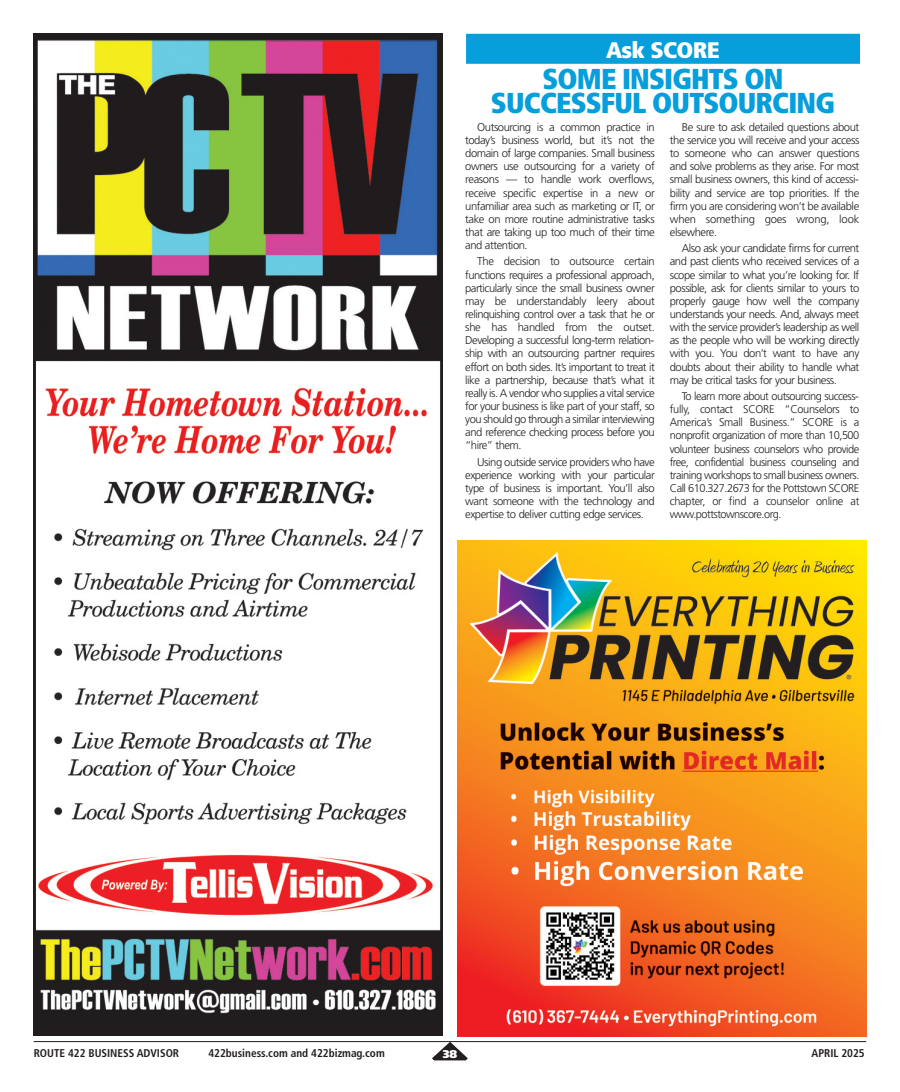
<style>
.page{position:relative;width:900px;height:1092px;background:#fff}
.page>*{position:absolute;margin:0;border:0;box-sizing:border-box;transform-origin:0 0}
.t1{font:900 condensed 28.75px/23.8px "Frutiger";letter-spacing:-.03em;color:#069edb;text-align:center}
.t2{font:900 condensed 22.5px "Frutiger";letter-spacing:-.03em;color:#fff;scale:1.07 1}
.t3{font:300 11.25px/13.1px "Frutiger";letter-spacing:-.04em;color:#231f20;text-align:justify}
.t4{font:700 condensed 11.25px "Frutiger";color:#231f20}
.t5{font:900 11.25px "Frutiger";color:#fff}
</style>
<div class="page">
<hr style="left:34px;top:1041px;width:832px;height:1px;background:#231f20">
<svg style="left:432px;top:1041px;width:36px;height:19px"></svg>
<img style="left:34px;top:34px;width:408px;height:1001px">
<div style="left:466px;top:34px;width:394px;height:30px;background:#069edb"></div>
<img style="left:458px;top:541px;width:408px;height:495px">
<h2 class="t2" style="left:606px;top:41px;width:108px">Ask SCORE</h2>
<h1 class="t1" style="left:491px;top:69px;width:346px">SOME INSIGHTS ON<br>SUCCESSFUL OUTSOURCING</h1>
<p class="t3" style="left:465px;top:121px;width:191px;text-indent:12px">Outsourcing is a common practice in today’s business world, but it’s not the domain of large companies. Small business owners use outsourcing for a variety of reasons — to handle work overflows, receive specific expertise in a new or unfamiliar area such as marketing or IT, or take on more routine administrative tasks that are taking up too much of their time and attention.</p>
<p class="t3" style="left:465px;top:256px;width:191px;text-indent:12px">The decision to outsource certain functions requires a professional approach, particularly since the small business owner may be understandably leery about relinquishing control over a task that he or she has handled from the outset.<br>Developing a successful long-term relation&shy;ship with an outsourcing partner requires effort on both sides. It’s important to treat it like a partnership, because that’s what it really is. A vendor who supplies a vital service for your business is like part of your staff, so you should go through a similar interviewing and reference checking process before you “hire” them.</p>
<p class="t3" style="left:465px;top:456px;width:191px;text-indent:12px">Using outside service providers who have experience working with your particular type of business is important. You’ll also want someone with the technology and expertise to deliver cutting edge services.</p>
<p class="t3" style="left:670px;top:121px;width:191px;text-indent:12px">Be sure to ask detailed questions about the service you will receive and your access to someone who can answer questions and solve problems as they arise. For most small business owners, this kind of accessi&shy;bility and service are top priorities. If the firm you are considering won’t be available when something goes wrong, look elsewhere.</p>
<p class="t3" style="left:670px;top:243px;width:191px;text-indent:12px">Also ask your candidate firms for current and past clients who received services of a scope similar to what you’re looking for. If possible, ask for clients similar to yours to properly gauge how well the company understands your needs. And, always meet with the service provider’s leadership as well as the people who will be working directly with you. You don’t want to have any doubts about their ability to handle what may be critical tasks for your business.</p>
<p class="t3" style="left:670px;top:390px;width:191px;text-indent:12px">To learn more about outsourcing success&shy;fully, contact SCORE “Counselors to America’s Small Business.” SCORE is a nonprofit organization of more than 10,500 volunteer business counselors who provide free, confidential business counseling and training workshops to small business owners.<br>Call 610.327.2673 for the Pottstown SCORE chapter, or find a counselor online at www.pottstownscore.org.</p>
<p class="t4" style="left:34px;top:1048px;width:147px">ROUTE 422 BUSINESS ADVISOR</p>
<p class="t4" style="left:208px;top:1048px;width:178px">422business.com and 422bizmag.com</p>
<p class="t5" style="left:443px;top:1049px;width:16px">38</p>
<p class="t4" style="left:811px;top:1048px;width:55px">APRIL 2025</p>
</div>
